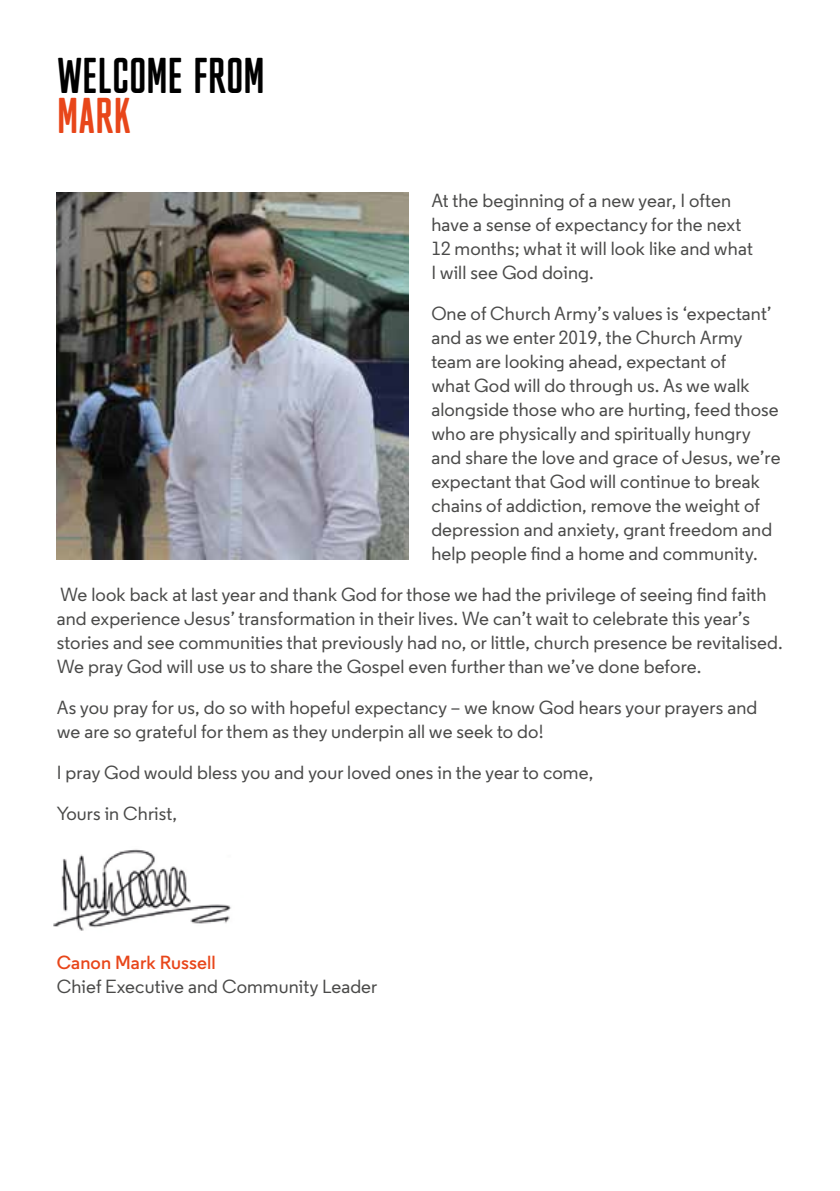
<style>
.page{position:relative;width:840px;height:1191px;background:#fff}
.page>*{position:absolute;margin:0;border:0;box-sizing:border-box;transform-origin:0 0}
.t1{font:48px "M Fred Rounded";letter-spacing:-.01em;color:#000}
.t2{font:48px "M Fred Rounded";color:#e8461a}
.t3{font:500 19px/24px "Regular";letter-spacing:.005em;color:#4a4a49}
.t4{font:600 19px "Regular";letter-spacing:.005em;color:#e8461a}
</style>
<div class="page">
<img style="left:57px;top:193px;width:351px;height:367px">
<img style="left:53px;top:849px;width:178px;height:82px">
<h1 class="t1" style="left:57px;top:49px;width:210px">WELCOME FROM</h1>
<h1 class="t2" style="left:57px;top:89px;width:77px">MARK</h1>
<p class="t3" style="left:431px;top:188px;width:323px">At the beginning of a new year, I often have a sense of expectancy for the next 12 months; what it will look like and what I will see God doing.</p>
<p class="t3" style="left:431px;top:301px;width:350px">One of Church Army’s values is ‘expectant’ and as we enter 2019, the Church Army team are looking ahead, expectant of<br>what God will do through us. As we walk alongside those who are hurting, feed those who are physically and spiritually hungry and share the love and grace of Jesus, we’re expectant that God will continue to break chains of addiction, remove the weight of depression and anxiety, grant freedom and help people find a home and community.</p>
<p class="t3" style="left:57px;top:582px;width:727px">We look back at last year and thank God for those we had the privilege of seeing find faith and experience Jesus’ transformation in their lives. We can’t wait to celebrate this year’s stories and see communities that previously had no, or little, church presence be revitalised.<br>We pray God will use us to share the Gospel even further than we’ve done before.</p>
<p class="t3" style="left:57px;top:695px;width:701px">As you pray for us, do so with hopeful expectancy – we know God hears your prayers and we are so grateful for them as they underpin all we seek to do!</p>
<p class="t3" style="left:57px;top:752px;width:537px;line-height:41px">I pray God would bless you and your loved ones in the year to come,<br>Yours in Christ,</p>
<p class="t4" style="left:57px;top:951px;width:160px">Canon Mark Russell</p>
<p class="t3" style="left:57px;top:974px;width:322px">Chief Executive and Community Leader</p>
</div>
